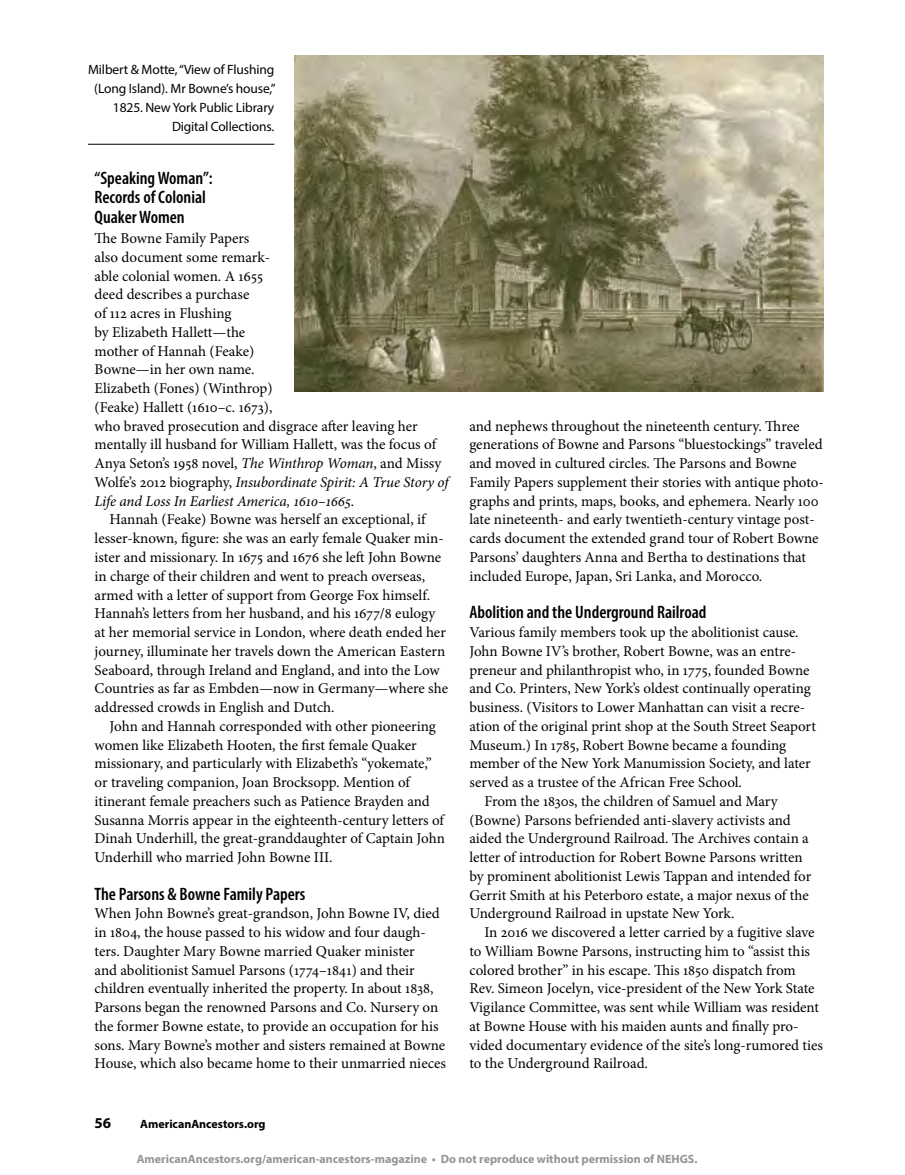
<style>
.page{position:relative;width:905px;height:1175px;background:#fff}
.page>*{position:absolute;margin:0;border:0;box-sizing:border-box;transform-origin:0 0}
.Article_Subhead_Myri{font:600 condensed 18px/19.5px "Myriad Pro";color:#000}
.Paragraph__Flush_lef{font:15px/18.8px "Minion Pro";color:#000}
.Paragraph__Indent{font:15px/18.8px "Minion Pro";color:#000}
.t1{font:700 15px "Myriad Pro";color:#000}
.Caption__Rule_Below{font:13.5px/18.8px "Myriad Pro";letter-spacing:-.01em;color:#000;text-align:right}
.t2{font:700 12px "Myriad Pro";color:#939598}
.t3{font:700 12px "Myriad Pro";color:#000}
.s1{font-style:italic}
</style>
<div class="page">
<img style="left:294px;top:56px;width:530px;height:335px">
<hr style="left:88px;top:144px;width:186px;height:1px;background:#000">
<p class="Caption__Rule_Below" style="left:88px;top:60px;width:189px">Milbert &amp; Motte, “View of Flushing (Long Island). Mr Bowne’s house,”<br>1825. New York Public Library<br>Digital Collections.</p>
<h1 class="Article_Subhead_Myri" style="left:94px;top:167px;width:120px">“Speaking Woman”:<br>Records of Colonial<br>Quaker Women</h1>
<p class="Paragraph__Flush_lef" style="left:94px;top:229px;width:355px">The Bowne Family Papers<br>also document some remark-<br>able colonial women. A 1655<br>deed describes a purchase<br>of 112 acres in Flushing<br>by Elizabeth Hallett—the<br>mother of Hannah (Feake)<br>Bowne—in her own name.<br>Elizabeth (Fones) (Winthrop)<br>(Feake) Hallett (1610–c. 1673),<br>who braved prosecution and disgrace after leaving her mentally ill husband for William Hallett, was the focus of Anya Seton’s 1958 novel, <span class="s1">The Winthrop Woman</span>, and Missy Wolfe’s 2012 biography, <span class="s1">Insubordinate Spirit: A True Story of Life and Loss In Earliest America, 1610–1665</span>.</p>
<p class="Paragraph__Indent" style="left:94px;top:510px;width:355px;text-indent:15px">Hannah (Feake) Bowne was herself an exceptional, if lesser-known, figure: she was an early female Quaker min&shy;ister and missionary. In 1675 and 1676 she left John Bowne in charge of their children and went to preach overseas, armed with a letter of support from George Fox himself.<br>Hannah’s letters from her husband, and his 1677/8 eulogy at her memorial service in London, where death ended her journey, illuminate her travels down the American Eastern Seaboard, through Ireland and England, and into the Low Countries as far as Embden—now in Germany—where she addressed crowds in English and Dutch.</p>
<p class="Paragraph__Indent" style="left:94px;top:716px;width:352px;text-indent:15px">John and Hannah corresponded with other pioneering women like Elizabeth Hooten, the first female Quaker missionary, and particularly with Elizabeth’s “yokemate,” or traveling companion, Joan Brocksopp. Mention of itinerant female preachers such as Patience Brayden and Susanna Morris appear in the eighteenth-century letters of Dinah Underhill, the great-granddaughter of Captain John Underhill who married John Bowne III.</p>
<h1 class="Article_Subhead_Myri" style="left:94px;top:883px;width:212px">The Parsons &amp; Bowne Family Papers</h1>
<p class="Paragraph__Flush_lef" style="left:94px;top:904px;width:353px">When John Bowne’s great-grandson, John Bowne IV, died in 1804, the house passed to his widow and four daugh&shy;ters. Daughter Mary Bowne married Quaker minister<br>and abolitionist Samuel Parsons (1774–1841) and their children eventually inherited the property. In about 1838, Parsons began the renowned Parsons and Co. Nursery on the former Bowne estate, to provide an occupation for his sons. Mary Bowne’s mother and sisters remained at Bowne House, which also became home to their unmarried nieces</p>
<p class="t1" style="left:94px;top:1112px;width:18px">56</p>
<p class="t3" style="left:140px;top:1115px;width:127px">AmericanAncestors.org</p>
<p class="Paragraph__Flush_lef" style="left:469px;top:416px;width:356px">and nephews throughout the nineteenth century. Three generations of Bowne and Parsons “bluestockings” traveled and moved in cultured circles. The Parsons and Bowne Family Papers supplement their stories with antique photo&shy;graphs and prints, maps, books, and ephemera. Nearly 100 late nineteenth- and early twentieth-century vintage post&shy;cards document the extended grand tour of Robert Bowne Parsons’ daughters Anna and Bertha to destinations that included Europe, Japan, Sri Lanka, and Morocco.</p>
<h1 class="Article_Subhead_Myri" style="left:469px;top:602px;width:239px">Abolition and the Underground Railroad</h1>
<p class="Paragraph__Flush_lef" style="left:469px;top:623px;width:348px">Various family members took up the abolitionist cause.<br>John Bowne IV’s brother, Robert Bowne, was an entre&shy;preneur and philanthropist who, in 1775, founded Bowne and Co. Printers, New York’s oldest continually operating business. (Visitors to Lower Manhattan can visit a recre&shy;ation of the original print shop at the South Street Seaport Museum.) In 1785, Robert Bowne became a founding member of the New York Manumission Society, and later served as a trustee of the African Free School.</p>
<p class="Paragraph__Indent" style="left:469px;top:791px;width:343px;text-indent:15px">From the 1830s, the children of Samuel and Mary (Bowne) Parsons befriended anti-slavery activists and aided the Underground Railroad. The Archives contain a letter of introduction for Robert Bowne Parsons written by prominent abolitionist Lewis Tappan and intended for Gerrit Smith at his Peterboro estate, a major nexus of the Underground Railroad in upstate New York.</p>
<p class="Paragraph__Indent" style="left:469px;top:923px;width:355px;text-indent:15px">In 2016 we discovered a letter carried by a fugitive slave to William Bowne Parsons, instructing him to “assist this colored brother” in his escape. This 1850 dispatch from Rev. Simeon Jocelyn, vice-president of the New York State Vigilance Committee, was sent while William was resident at Bowne House with his maiden aunts and finally pro&shy;vided documentary evidence of the site’s long-rumored ties to the Underground Railroad.</p>
<p class="t2" style="left:137px;top:1151px;width:562px">AmericanAncestors.org/american-ancestors-magazine • Do not reproduce without permission of NEHGS.</p>
</div>
